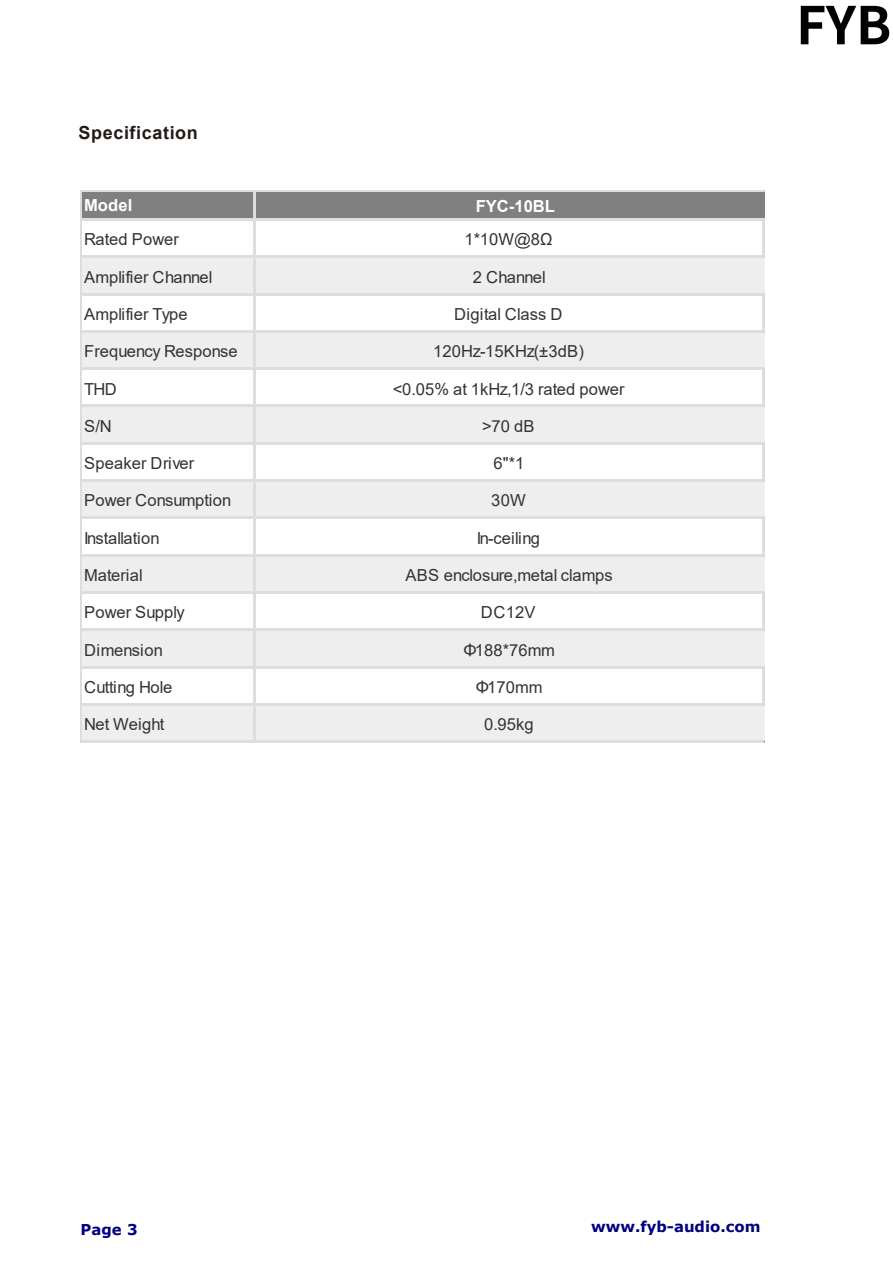
<style>
.page{position:relative;width:893px;height:1263px;background:#fff}
.page>*{position:absolute;margin:0;border:0;box-sizing:border-box;transform-origin:0 0}
.t1{font:700 18px "Arial";letter-spacing:.035em;color:#231916}
.t2{font:16.5px "Arial";letter-spacing:.005em;color:#333}
.t3{font:16.5px "Arial";letter-spacing:-.025em;color:#333}
.t4{font:16.5px "Arial";letter-spacing:-.03em;color:#333}
.t5{font:700 16.5px "Arial";color:#fff}
.t6{font:700 16.5px "Arial";letter-spacing:.01em;color:#fff}
.t7{font:700 15px "Verdana";color:#000080}
.s1{font-style:inherit}
</style>
<div class="page">
<div style="left:81px;top:191px;width:684px;height:29px;background:#808080"></div>
<div style="left:81px;top:257px;width:684px;height:38px;background:#eee"></div>
<div style="left:81px;top:331px;width:684px;height:39px;background:#eee"></div>
<div style="left:81px;top:406px;width:684px;height:38px;background:#eee"></div>
<div style="left:81px;top:480px;width:684px;height:39px;background:#eee"></div>
<div style="left:81px;top:555px;width:684px;height:38px;background:#eee"></div>
<div style="left:81px;top:630px;width:684px;height:38px;background:#eee"></div>
<div style="left:81px;top:704px;width:684px;height:39px;background:#eee"></div>
<hr style="left:81px;top:190px;width:684px;height:1px;background:#ddd">
<hr style="left:81px;top:218px;width:684px;height:2px;background:#ddd">
<hr style="left:81px;top:256px;width:684px;height:2px;background:#ddd">
<hr style="left:763px;top:220px;width:2px;height:38px;background:#ddd">
<hr style="left:81px;top:293px;width:684px;height:2px;background:#ddd">
<hr style="left:81px;top:330px;width:684px;height:2px;background:#ddd">
<hr style="left:763px;top:295px;width:2px;height:37px;background:#ddd">
<hr style="left:81px;top:368px;width:684px;height:2px;background:#ddd">
<hr style="left:81px;top:405px;width:684px;height:2px;background:#ddd">
<hr style="left:763px;top:370px;width:2px;height:37px;background:#ddd">
<hr style="left:81px;top:442px;width:684px;height:2px;background:#ddd">
<hr style="left:81px;top:479px;width:684px;height:2px;background:#ddd">
<hr style="left:763px;top:444px;width:2px;height:37px;background:#ddd">
<hr style="left:81px;top:517px;width:684px;height:2px;background:#ddd">
<hr style="left:81px;top:554px;width:684px;height:2px;background:#ddd">
<hr style="left:763px;top:519px;width:2px;height:37px;background:#ddd">
<hr style="left:81px;top:591px;width:684px;height:2px;background:#ddd">
<hr style="left:81px;top:629px;width:684px;height:2px;background:#ddd">
<hr style="left:763px;top:593px;width:2px;height:38px;background:#ddd">
<hr style="left:81px;top:666px;width:684px;height:2px;background:#ddd">
<hr style="left:81px;top:703px;width:684px;height:2px;background:#ddd">
<hr style="left:763px;top:668px;width:2px;height:37px;background:#ddd">
<hr style="left:80px;top:190px;width:1px;height:553px;background:#ddd">
<hr style="left:253px;top:191px;width:2px;height:552px;background:#ddd">
<hr style="left:81px;top:740px;width:684px;height:3px;background:#ddd">
<img style="left:800px;top:5px;width:90px;height:40px">
<p class="t1" style="left:79px;top:120px;width:121px">Specification</p>
<p class="t6" style="left:84px;top:194px;width:50px">Model</p>
<p class="t5" style="left:476px;top:195px;width:81px">FYC-10BL</p>
<p class="t2" style="left:84px;top:228px;width:96px">Rated Power</p>
<p class="t2" style="left:464px;top:228px;width:90px">1*10W@8Ω</p>
<p class="t2" style="left:84px;top:265px;width:130px">Amplifier Channel</p>
<p class="t3" style="left:473px;top:265px;width:75px">2 Channel</p>
<p class="t2" style="left:84px;top:303px;width:105px">Amplifier Type</p>
<p class="t2" style="left:454px;top:303px;width:110px">Digital Class D</p>
<p class="t2" style="left:84px;top:340px;width:155px">Frequency Response</p>
<p class="t2" style="left:433px;top:340px;width:152px">120Hz-15KHz(±3dB)</p>
<p class="t2" style="left:84px;top:377px;width:34px">THD</p>
<p class="t2" style="left:393px;top:377px;width:233px">&lt;0.05% at 1kHz,1/3 rated power</p>
<p class="t2" style="left:84px;top:415px;width:29px">S/N</p>
<p class="t2" style="left:482px;top:415px;width:54px">&gt;70 dB</p>
<p class="t2" style="left:84px;top:452px;width:112px">Speaker Driver</p>
<p class="t2" style="left:493px;top:452px;width:32px">6"*1</p>
<p class="t2" style="left:84px;top:489px;width:149px">Power Consumption</p>
<p class="t2" style="left:491px;top:489px;width:36px">30W</p>
<p class="t3" style="left:84px;top:526px;width:77px">Installation</p>
<p class="t2" style="left:477px;top:526px;width:65px">In-ceiling</p>
<p class="t2" style="left:84px;top:564px;width:60px">Material</p>
<p class="t2" style="left:405px;top:564px;width:209px">ABS enclosure,metal clamps</p>
<p class="t2" style="left:84px;top:601px;width:102px">Power Supply</p>
<p class="t2" style="left:481px;top:601px;width:56px">DC12V</p>
<p class="t2" style="left:84px;top:638px;width:80px">Dimension</p>
<p class="t2" style="left:463px;top:638px;width:93px">Φ188*76mm</p>
<p class="t4" style="left:84px;top:676px;width:90px">Cutting Hole</p>
<p class="t2" style="left:476px;top:676px;width:68px">Φ170mm</p>
<p class="t2" style="left:84px;top:713px;width:82px">Net Weight</p>
<p class="t2" style="left:484px;top:713px;width:51px">0.95kg</p>
<p class="t7" style="left:80px;top:1218px;width:59px">Page <span class="s1">3</span></p>
<p class="t7" style="left:591px;top:1216px;width:171px">www.fyb-audio.com</p>
</div>
